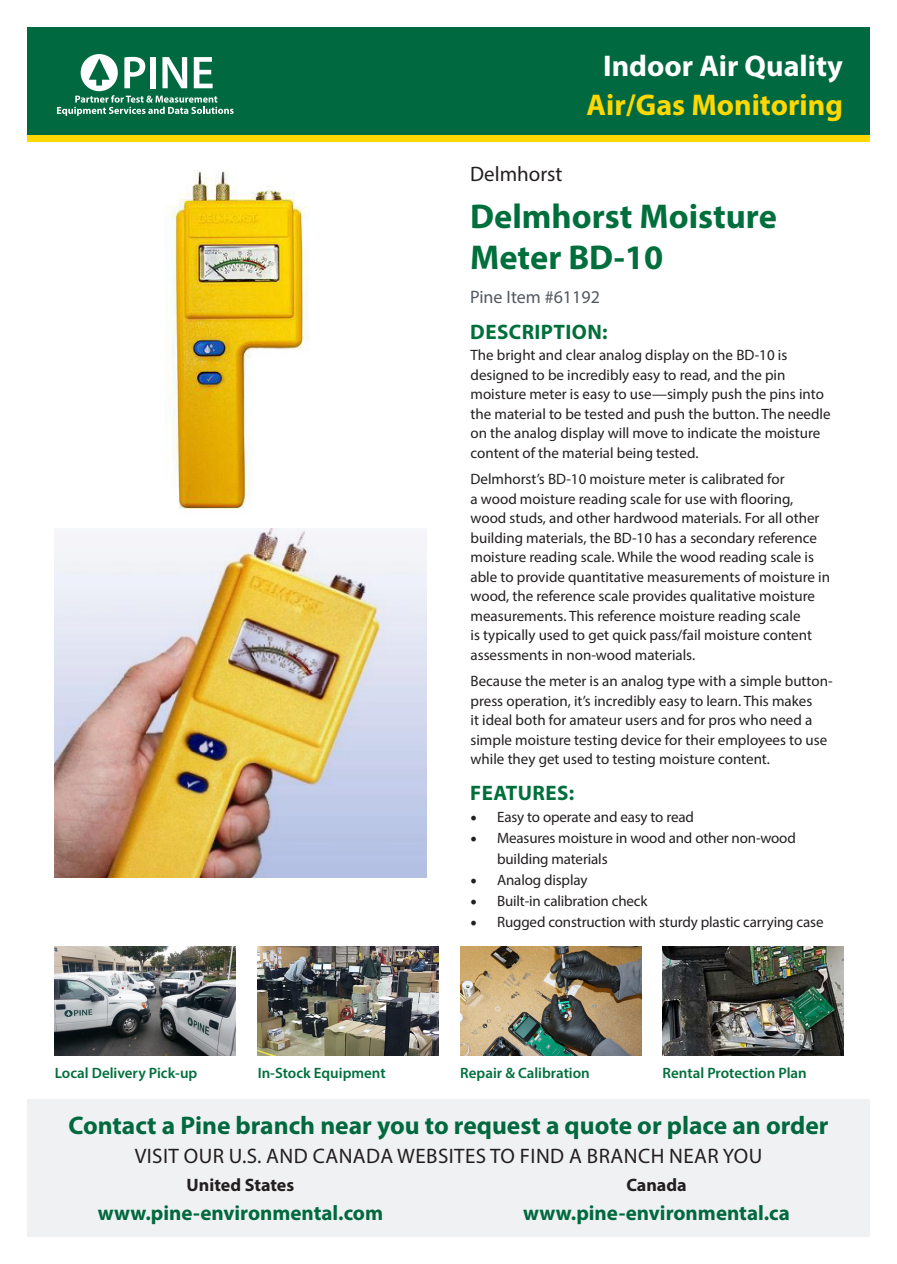
<style>
.page{position:relative;width:897px;height:1264px;background:#fff}
.page>*{position:absolute;margin:0;border:0;box-sizing:border-box;transform-origin:0 0}
.t1{font:700 34.5px/40.5px "Myriad Pro";color:#006f3c}
.t2{font:700 30px "Myriad Pro";color:#ffd801}
.t3{font:700 30px "Myriad Pro";color:#fff}
.t4{font:700 25.5px "Myriad Pro";color:#00693f}
.t5{font:700 21px "Myriad Pro";color:#00693f}
.t6{font:21px "Myriad Pro";letter-spacing:.02em;color:#231f20}
.t7{font:700 21px "Myriad Pro";letter-spacing:.02em;color:#006f3c}
.t8{font:21px "Myriad Pro";color:#231f20}
.t9{font:700 18px "Myriad Pro";color:#231f20}
.t10{font:18px "Myriad Pro";color:#535860}
.t11{font:15px/19.5px "Myriad Pro";color:#231f20}
.t12{font:600 15px "Myriad Pro";color:#006f3c}
.s1{font-family:"Minion Pro";font-size:18px}
</style>
<div class="page">
<div style="left:27px;top:27px;width:842px;height:108px;background:#00693f"></div>
<div style="left:27px;top:135px;width:842px;height:7px;background:#ffd801"></div>
<svg style="left:57px;top:54px;width:176px;height:62px"></svg>
<div style="left:27px;top:1099px;width:842px;height:138px;background:#f0f1f2"></div>
<img style="left:165px;top:171px;width:144px;height:338px">
<img style="left:54px;top:528px;width:373px;height:349px">
<img style="left:258px;top:946px;width:180px;height:109px">
<img style="left:460px;top:946px;width:181px;height:109px">
<img style="left:55px;top:946px;width:181px;height:109px">
<img style="left:662px;top:946px;width:181px;height:109px">
<p class="t3" style="left:603px;top:47px;width:241px">Indoor Air Quality</p>
<p class="t2" style="left:586px;top:85px;width:258px">Air/Gas Monitoring</p>
<p class="t8" style="left:470px;top:161px;width:94px">Delmhorst</p>
<p class="t1" style="left:470px;top:195px;width:308px">Delmhorst Moisture<br>Meter BD-10</p>
<p class="t10" style="left:470px;top:286px;width:131px">Pine Item #61192</p>
<p class="t7" style="left:470px;top:318px;width:139px">DESCRIPTION:</p>
<p class="t11" style="left:470px;top:345px;width:361px">The bright and clear analog display on the BD-10 is designed to be incredibly easy to read, and the pin moisture meter is easy to use—simply push the pins into the material to be tested and push the button. The needle on the analog display will move to indicate the moisture content of the material being tested.</p>
<p class="t11" style="left:470px;top:469px;width:361px">Delmhorst’s BD-10 moisture meter is calibrated for<br>a wood moisture reading scale for use with flooring, wood studs, and other hardwood materials. For all other building materials, the BD-10 has a secondary reference moisture reading scale. While the wood reading scale is able to provide quantitative measurements of moisture in wood, the reference scale provides qualitative moisture measurements. This reference moisture reading scale<br>is typically used to get quick pass/fail moisture content assessments in non-wood materials.</p>
<p class="t11" style="left:470px;top:671px;width:363px">Because the meter is an analog type with a simple button&shy;press operation, it’s incredibly easy to learn. This makes<br>it ideal both for amateur users and for pros who need a simple moisture testing device for their employees to use while they get used to testing moisture content.</p>
<p class="t7" style="left:470px;top:779px;width:105px">FEATURES:</p>
<p class="t11" style="left:470px;top:807px;width:225px"><span class="s1">•</span> Easy to operate and easy to read</p>
<p class="t11" style="left:497px;top:827px;width:300px;line-height:21px;text-indent:-27px"><span class="s1">•</span> Measures moisture in wood and other non-wood building materials</p>
<p class="t11" style="left:470px;top:870px;width:119px"><span class="s1">•</span> Analog display</p>
<p class="t11" style="left:470px;top:891px;width:179px"><span class="s1">•</span> Built-in calibration check</p>
<p class="t11" style="left:470px;top:912px;width:355px"><span class="s1">•</span> Rugged construction with sturdy plastic carrying case</p>
<p class="t12" style="left:55px;top:1063px;width:144px">Local Delivery Pick-up</p>
<p class="t12" style="left:258px;top:1063px;width:129px">In-Stock Equipment</p>
<p class="t12" style="left:460px;top:1063px;width:131px">Repair &amp; Calibration</p>
<p class="t12" style="left:662px;top:1063px;width:146px">Rental Protection Plan</p>
<p class="t4" style="left:68px;top:1109px;width:761px">Contact a Pine branch near you to request a quote or place an order</p>
<p class="t6" style="left:135px;top:1143px;width:629px">VISIT OUR U.S. AND CANADA WEBSITES TO FIND A BRANCH NEAR YOU</p>
<p class="t9" style="left:187px;top:1173px;width:109px">United States</p>
<p class="t9" style="left:626px;top:1173px;width:62px">Canada</p>
<p class="t5" style="left:98px;top:1199px;width:287px">www.pine-environmental.com</p>
<p class="t5" style="left:523px;top:1199px;width:268px">www.pine-environmental.ca</p>
</div>
